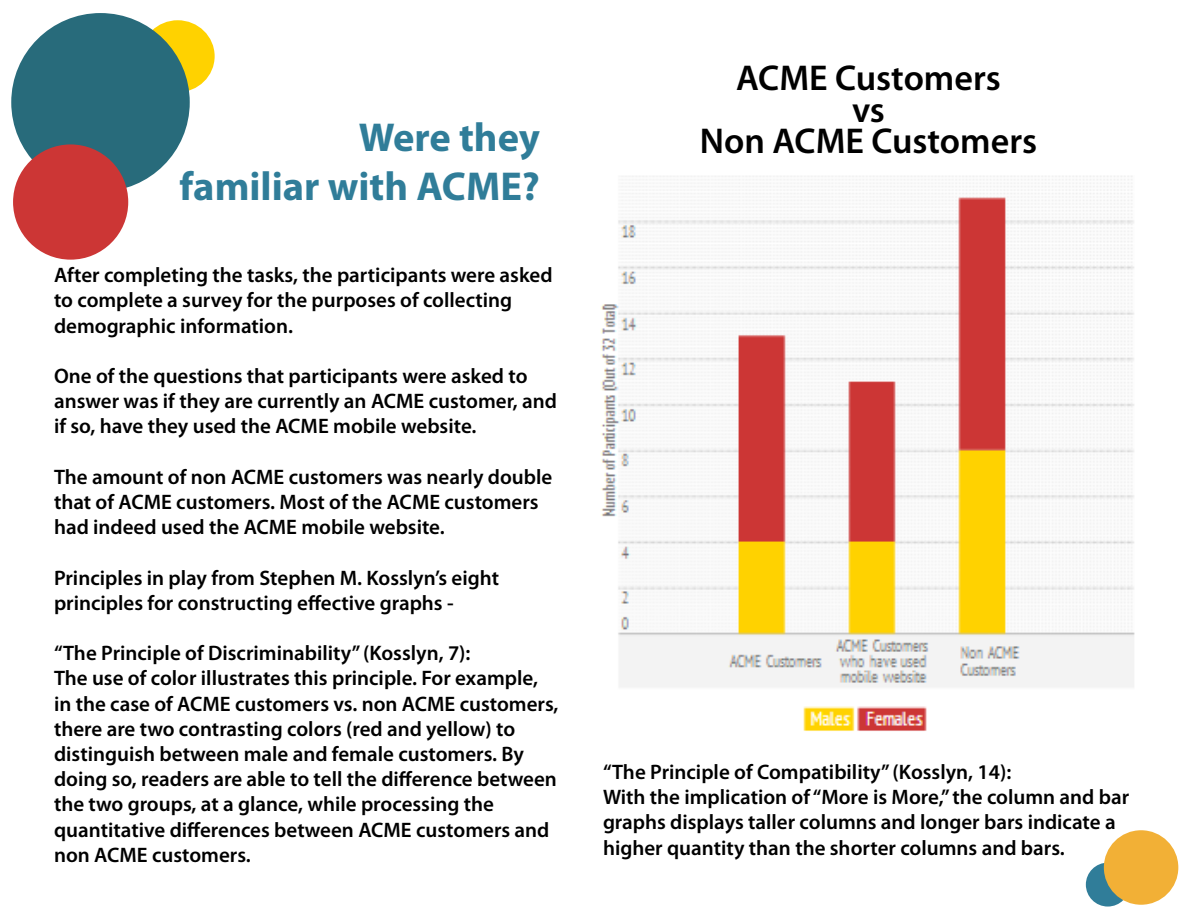
<style>
.page{position:relative;width:1188px;height:918px;background:#fff}
.page>*{position:absolute;margin:0;border:0;box-sizing:border-box;transform-origin:0 0}
.t1{font:700 40.5px/48.6px "Myriad Pro";color:#307d99;text-align:right}
.t2{font:600 36px/31.5px "Myriad Pro";color:#000;text-align:center}
.t3{font:600 21px/25.2px "Myriad Pro";color:#000}
</style>
<div class="page">
<div style="left:1086px;top:863px;width:44px;height:44px;background:#307d99;border-radius:50%"></div>
<div style="left:141px;top:20px;width:74px;height:72px;background:#ffd200;border-radius:50%"></div>
<div style="left:11px;top:13px;width:179px;height:179px;background:#286b7b;border-radius:50%"></div>
<div style="left:13px;top:144px;width:115px;height:116px;background:#cc3635;border-radius:50%"></div>
<div style="left:1104px;top:830px;width:74px;height:75px;background:#f2b036;border-radius:50%"></div>
<img style="left:601px;top:176px;width:534px;height:555px">
<h1 class="t1" style="left:180px;top:112px;width:362px">Were they<br>familiar with ACME?</h1>
<p class="t3" style="left:54px;top:262px;width:500px">After completing the tasks, the participants were asked to complete a survey for the purposes of collecting demographic information.</p>
<p class="t3" style="left:54px;top:363px;width:505px">One of the questions that participants were asked to answer was if they are currently an ACME customer, and if so, have they used the ACME mobile website.</p>
<p class="t3" style="left:54px;top:464px;width:500px">The amount of non ACME customers was nearly double that of ACME customers. Most of the ACME customers had indeed used the ACME mobile website.</p>
<p class="t3" style="left:54px;top:564px;width:447px">Principles in play from Stephen M. Kosslyn’s eight principles for constructing effective graphs -</p>
<p class="t3" style="left:54px;top:640px;width:506px">“The Principle of Discriminability” (Kosslyn, 7):<br>The use of color illustrates this principle. For example, in the case of ACME customers vs. non ACME customers, there are two contrasting colors (red and yellow) to distinguish between male and female customers. By doing so, readers are able to tell the difference between the two groups, at a glance, while processing the quantitative differences between ACME customers and non ACME customers.</p>
<h2 class="t2" style="left:700px;top:61px;width:339px">ACME Customers<br>vs<br>Non ACME Customers</h2>
<p class="t3" style="left:603px;top:759px;width:528px">“The Principle of Compatibility” (Kosslyn, 14):<br>With the implication of “More is More,” the column and bar graphs displays taller columns and longer bars indicate a higher quantity than the shorter columns and bars.</p>
</div>
